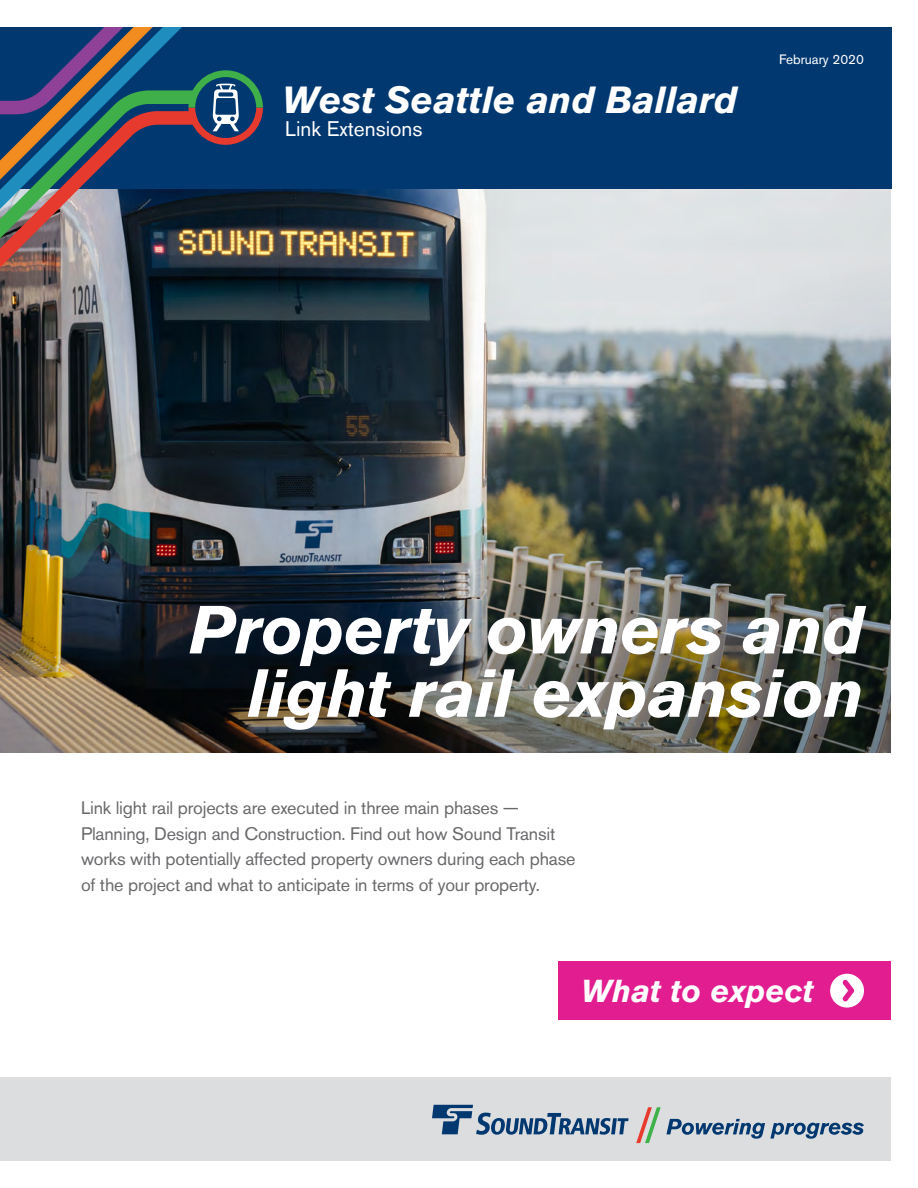
<style>
.page{position:relative;width:918px;height:1188px;background:#fff}
.page>*{position:absolute;margin:0;border:0;box-sizing:border-box;transform-origin:0 0}
.Section_Break{font:italic 700 67.2px/63.3px "Akzidenz Grotesk Std";letter-spacing:-.01em;color:#fff;text-align:right}
.t1{font:italic 700 37.5px "Akzidenz Grotesk Std";color:#fff}
.t2{font:italic 700 31.5px "Akzidenz Grotesk Std";color:#fff}
.t3{font:21px "Akzidenz Grotesk Std";color:#fff}
.Body{font:18px/25.5px "Akzidenz Grotesk Std";letter-spacing:-.01em;color:#69696c}
.Publication_date_Akz{font:13.5px "Akzidenz Grotesk Std";color:#fff}
</style>
<div class="page">
<div style="left:0;top:1077px;width:891px;height:84px;background:#dcdddf"></div>
<img style="left:0;top:27px;width:1px;height:92px">
<img style="left:0;top:188px;width:891px;height:565px">
<hr style="left:0;top:753px;width:1px;height:408px;background:#01386f">
<svg style="left:432px;top:1105px;width:197px;height:30px"></svg>
<svg style="left:636px;top:1107px;width:228px;height:36px"></svg>
<div style="left:558px;top:961px;width:333px;height:59px;background:#e21d90"></div>
<svg style="left:830px;top:974px;width:34px;height:34px"></svg>
<div style="left:1px;top:27px;width:891px;height:161px;background:#01386f"></div>
<svg style="left:1px;top:27px;width:262px;height:251px"></svg>
<p class="t1" style="left:282px;top:77px;width:457px">West Seattle and Ballard</p>
<p class="t3" style="left:285px;top:117px;width:139px">Link Extensions</p>
<p class="Publication_date_Akz" style="left:779px;top:51px;width:86px">February 2020</p>
<p class="Section_Break" style="left:189px;top:598px;width:676px">Property owners and light rail expansion</p>
<p class="Body" style="left:81px;top:795px;width:496px">Link light rail projects are executed in three main phases — Planning, Design and Construction. Find out how Sound Transit works with potentially affected property owners during each phase of the project and what to anticipate in terms of your property.</p>
<h1 class="t2" style="left:581px;top:972px;width:234px">What to expect</h1>
</div>
